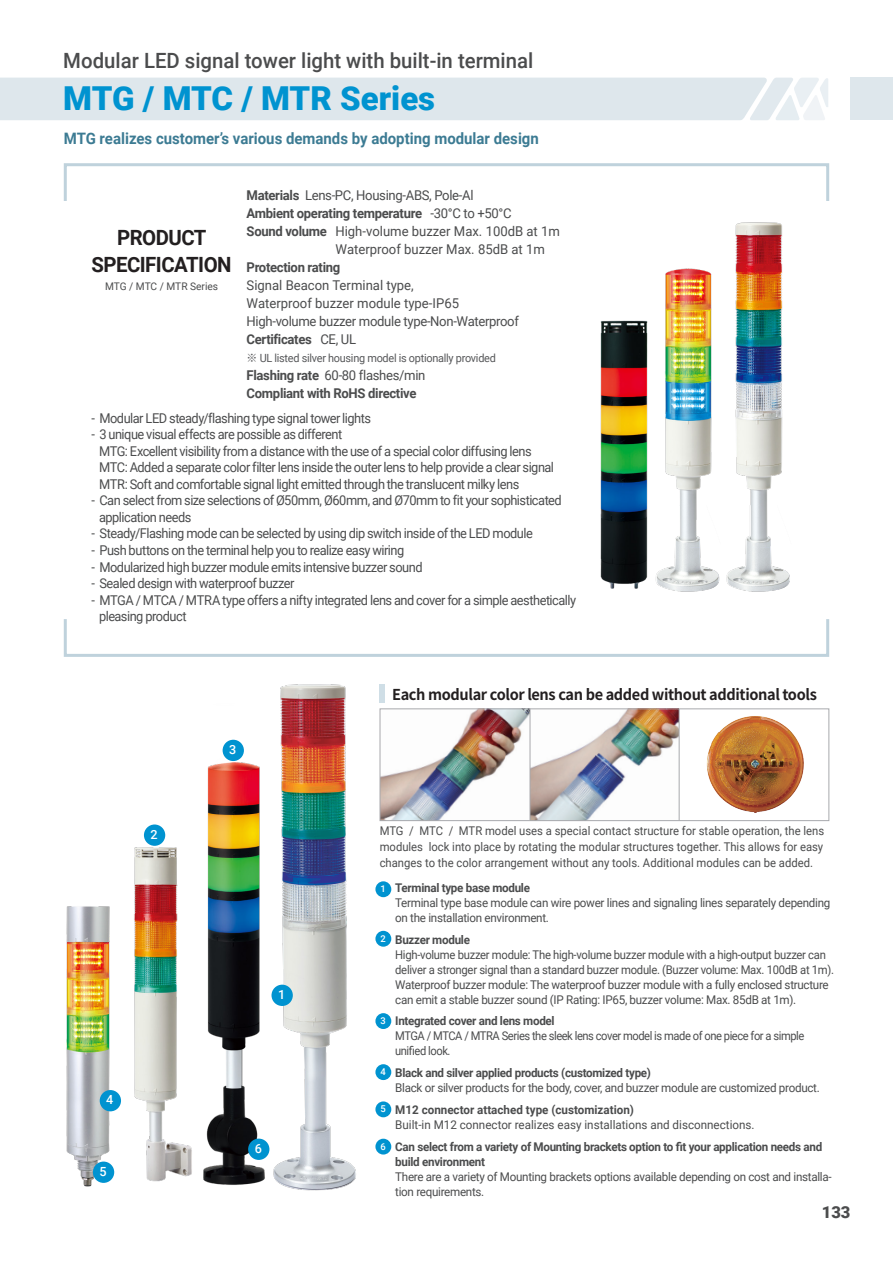
<style>
.page{position:relative;width:893px;height:1263px;background:#fff}
.page>*{position:absolute;margin:0;border:0;box-sizing:border-box;transform-origin:0 0}
.t1{font:900 33px "Roboto";color:#0093d0}
.t2{font:500 21px "Roboto";color:#4b4c4d}
.t3{font:700 21px/27px "Roboto";letter-spacing:-.025em;color:#231f20;text-align:center}
.t4{font:900 16.5px "Roboto";color:#4b4c4d}
.t5{font:700 15.75px "Roboto";color:#3c7b93;scale:.95 1}
.t6{font:700 15px "Noto Sans CJ Kkr";letter-spacing:-.025em;color:#231f20}
.본문흘리기{font:13.5px "Roboto";letter-spacing:-.035em;color:#4b4c4d;scale:.95 1}
.본문흘리기-2{font:13.5px "Roboto";color:#4b4c4d}
.본문흘리기-3{font:13.5px "Roboto";letter-spacing:-.035em;color:#4b4c4d}
.t7{font:700 13.5px "Roboto";letter-spacing:-.025em;color:#4b4c4d}
.t8{font:500 12.6px "Roboto";color:#fff}
.t9{font:12px/15px "Roboto";letter-spacing:-.025em;color:#4b4c4d}
.t10{font:12px/15.8px "Roboto";letter-spacing:-.025em;color:#4b4c4d;scale:.94 1}
.t11{font:700 12px/15px "Roboto";letter-spacing:-.025em;color:#4b4c4d}
.t12{font:12px/15px "Roboto";letter-spacing:-.025em;color:#4b4c4d;scale:.93 1}
.t13{font:12px "Roboto";color:#4b4c4d}
.t14{font:700 12px "Roboto";color:#4b4c4d}
.t15{font:11.25px "Roboto";letter-spacing:-.025em;color:#57585a}
.t16{font:10.5px "Roboto";color:#4b4c4d}
.t17{font:500 9.3px "Roboto";color:#fff}
.s1{font-weight:700}
.s2{font-weight:400}
.s3{font-family:"Noto Sans CJ Kkr"}
</style>
<div class="page">
<div style="left:0;top:78px;width:828px;height:42px;background:#dee7ec"></div>
<div style="left:850px;top:78px;width:43px;height:42px;background:#dee7ec"></div>
<div style="left:64px;top:163px;width:765px;height:39px;border:3px solid #bfd2dc"></div>
<div style="left:64px;top:618px;width:765px;height:39px;border:3px solid #bfd2dc"></div>
<div style="left:375px;top:881px;width:16px;height:16px;background:#0093d0;border-radius:50%"></div>
<div style="left:375px;top:931px;width:16px;height:16px;background:#0093d0;border-radius:50%"></div>
<div style="left:375px;top:1013px;width:16px;height:16px;background:#0093d0;border-radius:50%"></div>
<div style="left:375px;top:1064px;width:16px;height:16px;background:#0093d0;border-radius:50%"></div>
<div style="left:375px;top:1101px;width:16px;height:16px;background:#0093d0;border-radius:50%"></div>
<div style="left:375px;top:1139px;width:16px;height:15px;background:#0093d0;border-radius:50%"></div>
<img style="left:66px;top:684px;width:290px;height:507px">
<img style="left:382px;top:710px;width:297px;height:109px">
<img style="left:706px;top:716px;width:98px;height:97px">
<div style="left:380px;top:708px;width:449px;height:113px;border:1px solid #a8a9ad"></div>
<hr style="left:530px;top:708px;width:1px;height:112px;background:#a8a9ad">
<hr style="left:679px;top:709px;width:1px;height:111px;background:#a8a9ad">
<div style="left:380px;top:685px;width:5px;height:18px;background:#cfdee6"></div>
<div style="left:271px;top:985px;width:22px;height:21px;background:#0093d0;border-radius:50%"></div>
<div style="left:223px;top:740px;width:21px;height:21px;background:#0093d0;border-radius:50%"></div>
<div style="left:144px;top:824px;width:21px;height:22px;background:#0093d0;border-radius:50%"></div>
<div style="left:100px;top:1090px;width:21px;height:21px;background:#0093d0;border-radius:50%"></div>
<div style="left:93px;top:1161px;width:21px;height:22px;background:#0093d0;border-radius:50%"></div>
<div style="left:248px;top:1138px;width:21px;height:22px;background:#0093d0;border-radius:50%"></div>
<img style="left:600px;top:222px;width:190px;height:370px">
<p class="t2" style="left:63px;top:45px;width:471px">Modular LED signal tower light with built-in terminal</p>
<p class="t1" style="left:63px;top:76px;width:373px">MTG / MTC / MTR Series</p>
<p class="t5" style="left:64px;top:128px;width:502px">MTG realizes customer’s various demands by adopting modular design</p>
<p class="t3" style="left:91px;top:224px;width:142px">PRODUCT<br>SPECIFICATION</p>
<p class="t16" style="left:105px;top:279px;width:115px">MTG / MTC / MTR Series</p>
<p class="본문흘리기-3" style="left:247px;top:185px;width:228px"><span class="s1">Materials</span> Lens-PC, Housing-ABS, Pole-Al</p>
<p class="t7" style="left:247px;top:203px;width:267px">Ambient operating temperature <span class="s2">-30°C to +50°C</span></p>
<p class="본문흘리기-2" style="left:247px;top:221px;width:315px"><span class="s1">Sound volume</span> High-volume buzzer Max. 100dB at 1m</p>
<p class="본문흘리기-2" style="left:336px;top:239px;width:211px">Waterproof buzzer Max. 85dB at 1m</p>
<p class="t7" style="left:247px;top:257px;width:95px">Protection rating</p>
<p class="본문흘리기-2" style="left:247px;top:275px;width:169px">Signal Beacon Terminal type,</p>
<p class="본문흘리기-2" style="left:247px;top:293px;width:214px">Waterproof buzzer module type-IP65</p>
<p class="본문흘리기-3" style="left:247px;top:311px;width:274px">High-volume buzzer module type-Non-Waterproof</p>
<p class="t7" style="left:247px;top:329px;width:111px">Certificates <span class="s2">CE, UL</span></p>
<p class="t15" style="left:247px;top:350px;width:251px"><span class="s3">※</span> UL listed silver housing model is optionally provided</p>
<p class="본문흘리기-3" style="left:247px;top:365px;width:180px"><span class="s1">Flashing rate</span> 60-80 flashes/min</p>
<p class="t7" style="left:247px;top:383px;width:171px">Compliant with RoHS directive</p>
<p class="본문흘리기" style="left:91px;top:409px;width:296px">- Modular LED steady/flashing type signal tower lights</p>
<p class="본문흘리기" style="left:91px;top:425px;width:266px">- 3 unique visual effects are possible as different</p>
<p class="본문흘리기" style="left:99px;top:442px;width:457px">MTG: Excellent visibility from a distance with the use of a special color diffusing lens</p>
<p class="본문흘리기" style="left:99px;top:458px;width:480px">MTC: Added a separate color filter lens inside the outer lens to help provide a clear signal</p>
<p class="본문흘리기" style="left:99px;top:475px;width:444px">MTR: Soft and comfortable signal light emitted through the translucent milky lens</p>
<p class="본문흘리기" style="left:91px;top:491px;width:497px">- Can select from size selections of Ø50mm, Ø60mm, and Ø70mm to fit your sophisticated</p>
<p class="본문흘리기" style="left:99px;top:508px;width:99px">application needs</p>
<p class="본문흘리기" style="left:91px;top:524px;width:466px">- Steady/Flashing mode can be selected by using dip switch inside of the LED module</p>
<p class="본문흘리기" style="left:91px;top:541px;width:331px">- Push buttons on the terminal help you to realize easy wiring</p>
<p class="본문흘리기" style="left:91px;top:557px;width:350px">- Modularized high buzzer module emits intensive buzzer sound</p>
<p class="본문흘리기" style="left:91px;top:574px;width:215px">- Sealed design with waterproof buzzer</p>
<p class="본문흘리기" style="left:91px;top:590px;width:512px">- MTGA / MTCA / MTRA type offers a nifty integrated lens and cover for a simple aesthetically</p>
<p class="본문흘리기" style="left:99px;top:607px;width:94px">pleasing product</p>
<p class="t8" style="left:151px;top:825px;width:9px">2</p>
<p class="t8" style="left:106px;top:1091px;width:9px">4</p>
<p class="t8" style="left:100px;top:1162px;width:9px">5</p>
<p class="t8" style="left:229px;top:741px;width:9px">3</p>
<p class="t8" style="left:278px;top:986px;width:9px">1</p>
<p class="t8" style="left:255px;top:1139px;width:9px">6</p>
<p class="t6" style="left:392px;top:686px;width:426px">Each modular color lens can be added without additional tools</p>
<p class="t10" style="left:380px;top:823px;width:474px;text-align:justify">MTG / MTC / MTR model uses a special contact structure for stable operation, the lens modules lock into place by rotating the modular structures together. This allows for easy changes to the color arrangement without any tools. Additional modules can be added.</p>
<p class="t17" style="left:381px;top:882px;width:7px">1</p>
<p class="t17" style="left:381px;top:932px;width:7px">2</p>
<p class="t17" style="left:381px;top:1014px;width:7px">3</p>
<p class="t17" style="left:381px;top:1065px;width:7px">4</p>
<p class="t17" style="left:381px;top:1103px;width:7px">5</p>
<p class="t17" style="left:381px;top:1140px;width:7px">6</p>
<p class="t11" style="left:395px;top:879px;width:136px">Terminal type base module</p>
<p class="t9" style="left:395px;top:894px;width:437px">Terminal type base module can wire power lines and signaling lines separately depending on the installation environment.</p>
<p class="t11" style="left:395px;top:931px;width:76px">Buzzer module</p>
<p class="t10" style="left:395px;top:946px;width:468px;line-height:15px">High-volume buzzer module: The high-volume buzzer module with a high-output buzzer can deliver a stronger signal than a standard buzzer module. (Buzzer volume: Max. 100dB at 1m).</p>
<p class="t9" style="left:395px;top:976px;width:435px">Waterproof buzzer module: The waterproof buzzer module with a fully enclosed structure can emit a stable buzzer sound (IP Rating: IP65, buzzer volume: Max. 85dB at 1m).</p>
<p class="t11" style="left:395px;top:1013px;width:161px">Integrated cover and lens model</p>
<p class="t12" style="left:395px;top:1028px;width:441px">MTGA / MTCA / MTRA Series the sleek lens cover model is made of one piece for a simple unified look.</p>
<p class="t11" style="left:395px;top:1065px;width:257px">Black and silver applied products (customized type)</p>
<p class="t9" style="left:395px;top:1080px;width:426px">Black or silver products for the body, cover, and buzzer module are customized product.</p>
<p class="t14" style="left:395px;top:1101px;width:240px">M12 connector attached type (customization)</p>
<p class="t13" style="left:395px;top:1116px;width:361px">Built-in M12 connector realizes easy installations and disconnections.</p>
<p class="t11" style="left:395px;top:1138px;width:428px">Can select from a variety of Mounting brackets option to fit your application needs and build environment</p>
<p class="t9" style="left:395px;top:1168px;width:438px">There are a variety of Mounting brackets options available depending on cost and installa&shy;tion requirements.</p>
<p class="t4" style="left:822px;top:1200px;width:30px">133</p>
</div>
